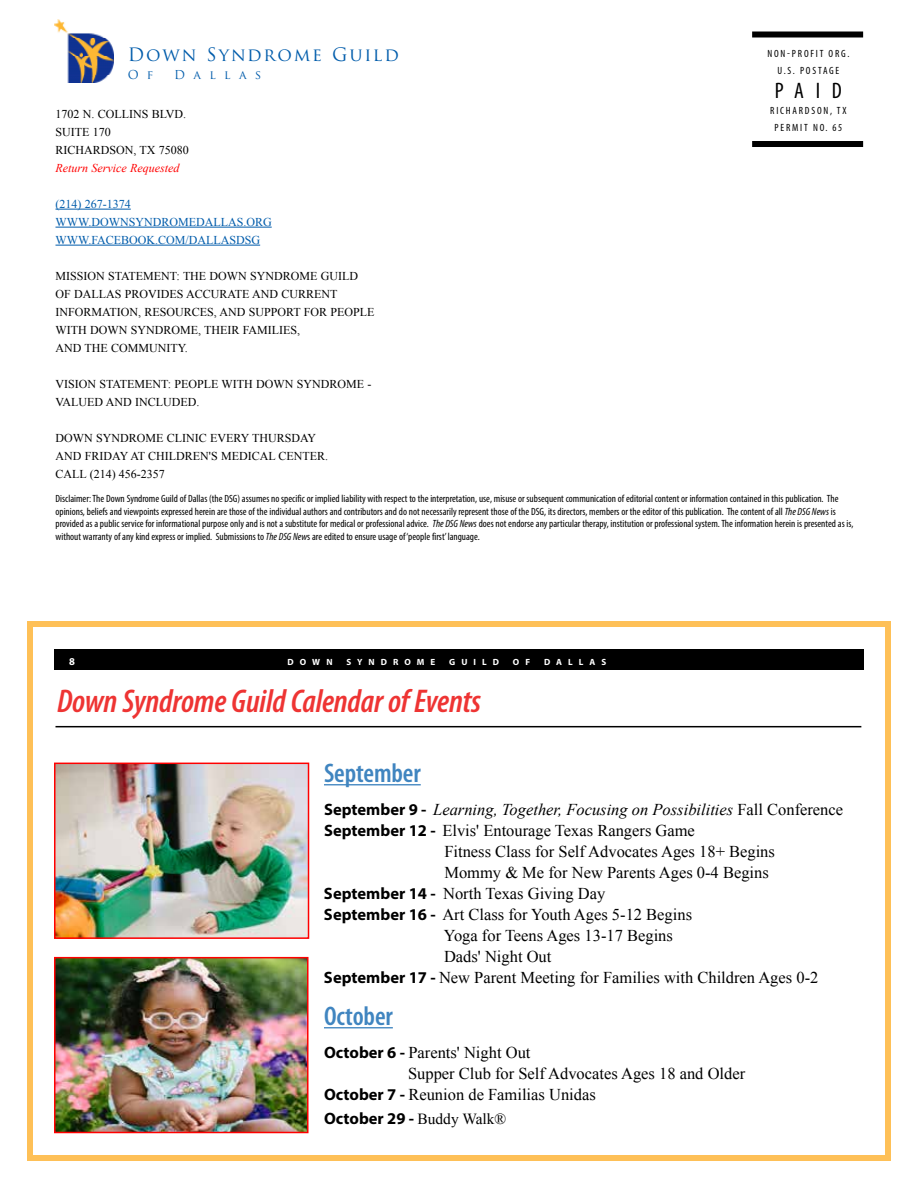
<style>
.page{position:relative;width:918px;height:1188px;background:#fff}
.page>*{position:absolute;margin:0;border:0;box-sizing:border-box;transform-origin:0 0}
.t1{font:italic 600 condensed 33px "Myriad Pro";letter-spacing:-.005em;color:#ee3433}
.t2{font:600 condensed 27px "Myriad Pro";letter-spacing:-.005em;color:#4085c0}
.t3{font:condensed 22.5px "Myriad Pro";color:#000}
.t4{font:18px "Trajan Pro";letter-spacing:.1em;color:#005cab}
.t5{font:16.5px "Times New Roman";color:#000}
.t6{font:italic 16.5px "Times New Roman";color:#000}
.t7{font:700 16.5px "Myriad Pro";color:#000}
.t8{font:12px/18px "Times New Roman";color:#000}
.t9{font:12px/18px "Times New Roman";color:#005cab}
.t10{font:italic 12px "Times New Roman";color:#f00}
.t11{font:12px "Trajan Pro";letter-spacing:.7em;color:#005cab}
.t12{font:condensed 10.5px/12.6px "Myriad Pro";color:#000}
.t13{font:condensed 10.5px/16.5px "Myriad Pro";letter-spacing:.17em;color:#000;text-align:center}
.t14{font:700 10.5px "Myriad Pro";color:#fff}
.t15{font:700 9px "Myriad Pro";letter-spacing:.67em;color:#fff}
.s1{font-style:italic}
.s2{font-family:"Myriad Pro";font-weight:700;font-style:normal}
.s3{font-style:normal}
.s4{font-family:"Myriad Pro";font-weight:700}
.s5{font-family:"Times New Roman";font-weight:400;font-size:15.45px}
</style>
<div class="page">
<div style="left:54px;top:649px;width:810px;height:20px;background:#000"></div>
<div style="left:27px;top:621px;width:864px;height:540px;border:6px solid #fec057"></div>
<img style="left:54px;top:19px;width:59px;height:63px">
<hr style="left:56px;top:209px;width:75px;height:1px;background:#005cab">
<hr style="left:56px;top:227px;width:216px;height:1px;background:#005cab">
<hr style="left:56px;top:245px;width:204px;height:1px;background:#005cab">
<div style="left:752px;top:32px;width:111px;height:6px;background:#000"></div>
<div style="left:752px;top:141px;width:111px;height:6px;background:#000"></div>
<hr style="left:56px;top:726px;width:805px;height:1px;background:#000">
<hr style="left:324px;top:784px;width:97px;height:1px;background:#4085c0">
<hr style="left:324px;top:1027px;width:69px;height:1px;background:#4085c0">
<img style="left:57px;top:766px;width:249px;height:170px">
<div style="left:54px;top:763px;width:255px;height:176px;border:2px solid #f00"></div>
<img style="left:57px;top:960px;width:249px;height:170px">
<div style="left:54px;top:957px;width:255px;height:176px;border:2px solid #f00"></div>
<h3 class="t4" style="left:128px;top:43px;width:273px">Down Syndrome Guild</h3>
<p class="t11" style="left:128px;top:67px;width:27px">O f</p>
<p class="t11" style="left:174px;top:67px;width:89px">Dallas</p>
<p class="t8" style="left:56px;top:105px;width:135px">1702 N. Collins blvd. suite 170<br>Richardson, TX 75080</p>
<p class="t10" style="left:56px;top:160px;width:125px">Return Service Requested</p>
<p class="t9" style="left:56px;top:195px;width:142px">(214) 267-1374<br>WWW.DOWNSYNDROMEDALLAS</p>
<p class="t9" style="left:243px;top:213px;width:30px">.ORG</p>
<p class="t13" style="left:767px;top:45px;width:84px">non-profit org.<br>U.S. Post age</p>
<h3 class="t3" style="left:775px;top:77px;width:67px">paid</h3>
<p class="t13" style="left:770px;top:102px;width:78px">Richards on, TX permit no. 65</p>
<p class="t9" style="left:56px;top:231px;width:13px">www</p>
<p class="t9" style="left:88px;top:231px;width:173px">.facebook.com/DallasDS G</p>
<p class="t8" style="left:56px;top:267px;width:204px">Mission statement: The Down Syn</p>
<p class="t8" style="left:56px;top:267px;width:320px;text-indent:219px">drome Guild of Dallas provides accurate and current information, resources, and support for people with Down syndrome, their families,<br>and the c ommunity.</p>
<p class="t8" style="left:56px;top:375px;width:318px">Vision statement: people with down syndrome - valued and included.</p>
<p class="t8" style="left:56px;top:429px;width:164px">DOWN SYNDROME CLINIC EVE</p>
<p class="t8" style="left:233px;top:429px;width:82px">RY Thursday</p>
<p class="t8" style="left:56px;top:447px;width:109px">and FRIDAY AT CHILD</p>
<p class="t8" style="left:185px;top:447px;width:145px">REN'S MEDICAL CENTER.</p>
<p class="t8" style="left:56px;top:465px;width:17px">CALL</p>
<p class="t8" style="left:90px;top:465px;width:77px">(214) 456-2357</p>
<p class="t12" style="left:56px;top:492px;width:799px">Disclaimer: The Down Syndrome Guild of Dallas (the DSG) assumes no specific or implied liability with respect to the interpretation, use, misuse or subsequent communication of editorial content or information contained in this publication. The opinions, beliefs and viewpoints expressed herein are those of the individual authors and contributors and do not necessarily represent those of the DSG, its directors, members or the editor of this publication. The content of all <span class="s1">The DSG News</span> is provided as a public service for informational purpose only and is not a substitute for medical or professional advice. <span class="s1">The DSG News</span> does not endorse any particular therapy, institution or professional system. The information herein is presented as is, without warranty of any kind express or implied. Submissions to <span class="s1">The DSG New</span>s are edited to ensure usage of ‘people first’ language.</p>
<p class="t14" style="left:69px;top:654px;width:7px">8</p>
<p class="t15" style="left:288px;top:656px;width:46px">Down</p>
<p class="t15" style="left:346px;top:656px;width:90px">Syndrome</p>
<p class="t15" style="left:449px;top:656px;width:50px">Guild</p>
<p class="t15" style="left:513px;top:656px;width:19px">o f</p>
<p class="t15" style="left:544px;top:656px;width:63px">Dallas</p>
<h1 class="t1" style="left:57px;top:680px;width:426px">Down Syndrome Guild Calendar of Events</h1>
<h2 class="t2" style="left:324px;top:756px;width:98px">September</h2>
<h3 class="t6" style="left:324px;top:798px;width:521px"><span class="s2">September 9 -</span> Learning, Together, Focusing on Possibilities <span class="s3">Fall Conference</span></h3>
<h3 class="t5" style="left:324px;top:819px;width:372px"><span class="s4">September 12 -</span> Elvis' Entourage Texas Rangers Game</h3>
<h3 class="t5" style="left:444px;top:840px;width:332px">Fitness Class for Self Advocates Ages 18+ Begins</h3>
<h3 class="t5" style="left:444px;top:861px;width:326px">Mommy &amp; Me for New Parents Ages 0-4 Begins</h3>
<h3 class="t5" style="left:324px;top:882px;width:283px"><span class="s4">September 14 -</span> North Texas Giving Day</h3>
<h3 class="t5" style="left:324px;top:903px;width:370px"><span class="s4">September 16 -</span> Art Class for Youth Ages 5-12 Begins</h3>
<h3 class="t5" style="left:444px;top:924px;width:231px">Yoga for Teens Ages 13-17 Begins</h3>
<h3 class="t5" style="left:444px;top:945px;width:109px">Dads' Night Out</h3>
<h3 class="t5" style="left:324px;top:966px;width:496px"><span class="s4">September 17 -</span> New Parent Meeting for Families with Children Ages 0-2</h3>
<h2 class="t2" style="left:324px;top:999px;width:70px">October</h2>
<h3 class="t5" style="left:324px;top:1041px;width:208px"><span class="s4">October 6 -</span> Parents' Night Out</h3>
<h3 class="t5" style="left:408px;top:1062px;width:339px">Supper Club for Self Advocates Ages 18 and Older</h3>
<h3 class="t5" style="left:324px;top:1083px;width:273px"><span class="s4">October 7 -</span> Reunion de Familias Unidas</h3>
<h3 class="t7" style="left:324px;top:1108px;width:184px">October 29 - <span class="s5">Buddy Walk®</span></h3>
</div>
